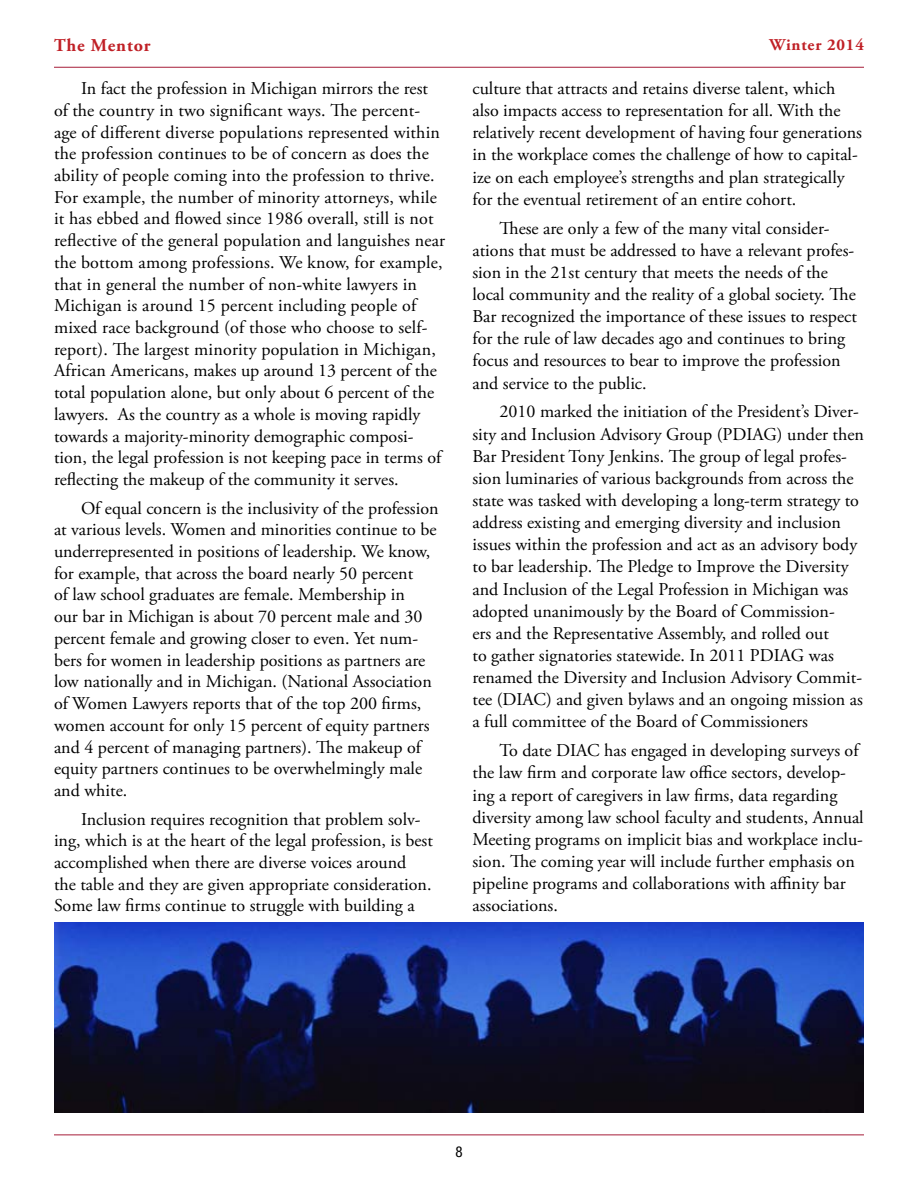
<style>
.page{position:relative;width:918px;height:1188px;background:#fff}
.page>*{position:absolute;margin:0;border:0;box-sizing:border-box;transform-origin:0 0}
.t1{font:18px/21.8px "Adobe Garamond Pro";color:#000}
.t2{font:700 18px "Adobe Garamond Pro";letter-spacing:.05em;color:#c02026}
.t3{font:700 16.5px "Adobe Garamond Pro";letter-spacing:.05em;color:#c02026}
.t4{font:condensed 15px "Helvetica Neue LT Std";color:#000}
</style>
<div class="page">
<hr style="left:54px;top:1135px;width:810px;height:1px;background:#a71d38">
<hr style="left:54px;top:67px;width:810px;height:1px;background:#a71d38">
<img style="left:54px;top:922px;width:810px;height:190px">
<p class="t2" style="left:54px;top:34px;width:98px">The Mentor</p>
<p class="t3" style="left:770px;top:35px;width:96px">Winter 2014</p>
<p class="t1" style="left:54px;top:78px;width:393px;text-indent:27px">In fact the profession in Michigan mirrors the rest of the country in two significant ways. The percent&shy;age of different diverse populations represented within the profession continues to be of concern as does the ability of people coming into the profession to thrive.<br>For example, the number of minority attorneys, while it has ebbed and flowed since 1986 overall, still is not reflective of the general population and languishes near the bottom among professions. We know, for example, that in general the number of non-white lawyers in Michigan is around 15 percent including people of mixed race background (of those who choose to self&shy;report). The largest minority population in Michigan, African Americans, makes up around 13 percent of the total population alone, but only about 6 percent of the lawyers. As the country as a whole is moving rapidly towards a majority-minority demographic composi&shy;tion, the legal profession is not keeping pace in terms of reflecting the makeup of the community it serves.</p>
<p class="t1" style="left:54px;top:498px;width:386px;text-indent:27px">Of equal concern is the inclusivity of the profession at various levels. Women and minorities continue to be underrepresented in positions of leadership. We know, for example, that across the board nearly 50 percent<br>of law school graduates are female. Membership in<br>our bar in Michigan is about 70 percent male and 30 percent female and growing closer to even. Yet num&shy;bers for women in leadership positions as partners are low nationally and in Michigan. (National Association of Women Lawyers reports that of the top 200 firms, women account for only 15 percent of equity partners and 4 percent of managing partners). The makeup of equity partners continues to be overwhelmingly male and white.</p>
<p class="t1" style="left:54px;top:809px;width:380px;text-indent:27px">Inclusion requires recognition that problem solv&shy;ing, which is at the heart of the legal profession, is best accomplished when there are diverse voices around<br>the table and they are given appropriate consideration.<br>Some law firms continue to struggle with building a</p>
<p class="t1" style="left:472px;top:78px;width:391px;line-height:22.2px">culture that attracts and retains diverse talent, which also impacts access to representation for all. With the relatively recent development of having four generations in the workplace comes the challenge of how to capital&shy;ize on each employee’s strengths and plan strategically for the eventual retirement of an entire cohort.</p>
<p class="t1" style="left:472px;top:217px;width:386px;line-height:22.2px;text-indent:27px">These are only a few of the many vital consider&shy;ations that must be addressed to have a relevant profes&shy;sion in the 21st century that meets the needs of the local community and the reality of a global society. The Bar recognized the importance of these issues to respect for the rule of law decades ago and continues to bring focus and resources to bear to improve the profession and service to the public.</p>
<p class="t1" style="left:472px;top:401px;width:393px;line-height:22.2px;text-indent:27px">2010 marked the initiation of the President’s Diver&shy;sity and Inclusion Advisory Group (PDIAG) under then Bar President Tony Jenkins. The group of legal profes&shy;sion luminaries of various backgrounds from across the state was tasked with developing a long-term strategy to address existing and emerging diversity and inclusion issues within the profession and act as an advisory body to bar leadership. The Pledge to Improve the Diversity and Inclusion of the Legal Profession in Michigan was adopted unanimously by the Board of Commission-<br>ers and the Representative Assembly, and rolled out<br>to gather signatories statewide. In 2011 PDIAG was renamed the Diversity and Inclusion Advisory Commit&shy;tee (DIAC) and given bylaws and an ongoing mission as a full committee of the Board of Commissioners</p>
<p class="t1" style="left:472px;top:740px;width:393px;line-height:22.2px;text-indent:27px">To date DIAC has engaged in developing surveys of the law firm and corporate law office sectors, develop&shy;ing a report of caregivers in law firms, data regarding diversity among law school faculty and students, Annual Meeting programs on implicit bias and workplace inclu&shy;sion. The coming year will include further emphasis on pipeline programs and collaborations with affinity bar associations.</p>
<p class="t4" style="left:455px;top:1143px;width:9px">8</p>
</div>
